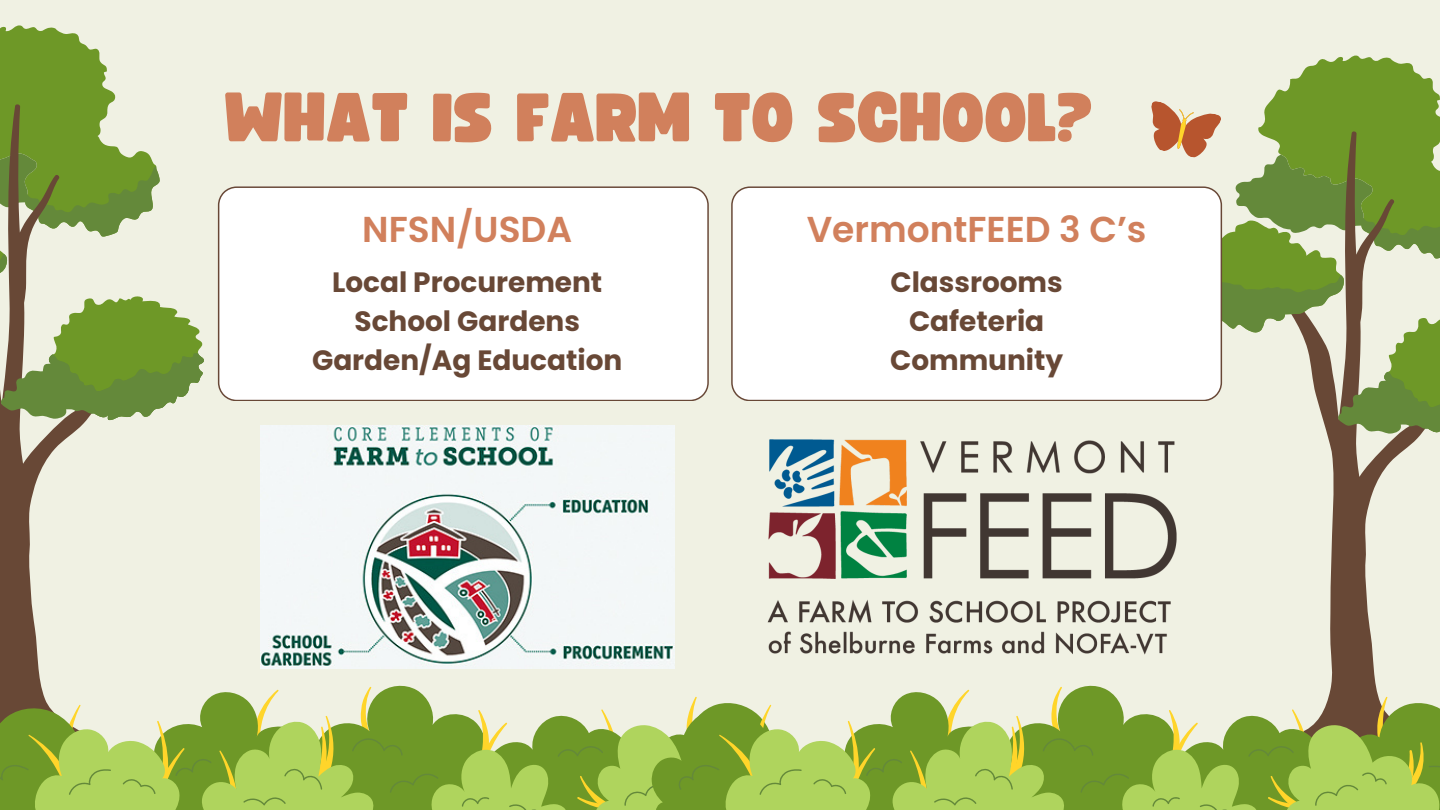
<style>
.page{position:relative;width:1440px;height:810px;background:#f0f1e3}
.page>*{position:absolute;margin:0;border:0;box-sizing:border-box;transform-origin:0 0}
.t1{font:68px "Funtastic";color:#d1805c}
.t2{font:600 36px "Poppins";color:#d1805c}
.t3{font:700 27.9px "Poppins";color:#684836}
</style>
<div class="page">
<svg style="left:0;top:422px;width:85px;height:261px"></svg>
<svg style="left:0;top:25px;width:204px;height:397px"></svg>
<div style="left:218px;top:186px;width:491px;height:215px;background:#fff"></div>
<svg style="left:1328px;top:437px;width:91px;height:246px"></svg>
<svg style="left:1222px;top:220px;width:144px;height:217px;fill:#6e9827"></svg>
<svg style="left:1234px;top:55px;width:206px;height:205px"></svg>
<svg style="left:1395px;top:435px;width:26px;height:2px"></svg>
<svg style="left:1222px;top:268px;width:218px;height:167px"></svg>
<div style="left:731px;top:186px;width:491px;height:215px;background:#fff"></div>
<svg style="left:0;top:686px;width:1440px;height:124px"></svg>
<svg style="left:1151px;top:101px;width:70px;height:57px"></svg>
<img style="left:260px;top:426px;width:414px;height:242px">
<img style="left:767px;top:439px;width:410px;height:216px">
<h1 class="t1" style="left:225px;top:87px;width:870px">WHAT IS FARM TO SCHOOL?</h1>
<p class="t2" style="left:362px;top:204px;width:212px">NFSN/USDA</p>
<h2 class="t3" style="left:332px;top:262px;width:272px">Local Procurement</h2>
<p class="t3" style="left:354px;top:301px;width:227px">School Gardens</p>
<p class="t3" style="left:312px;top:340px;width:312px">Garden/Ag Education</p>
<p class="t2" style="left:807px;top:204px;width:341px">VermontFEED 3 C’s</p>
<h3 class="t3" style="left:890px;top:262px;width:174px">Classrooms</h3>
<p class="t3" style="left:909px;top:301px;width:137px">Cafeteria</p>
<p class="t3" style="left:890px;top:340px;width:175px">Community</p>
</div>
